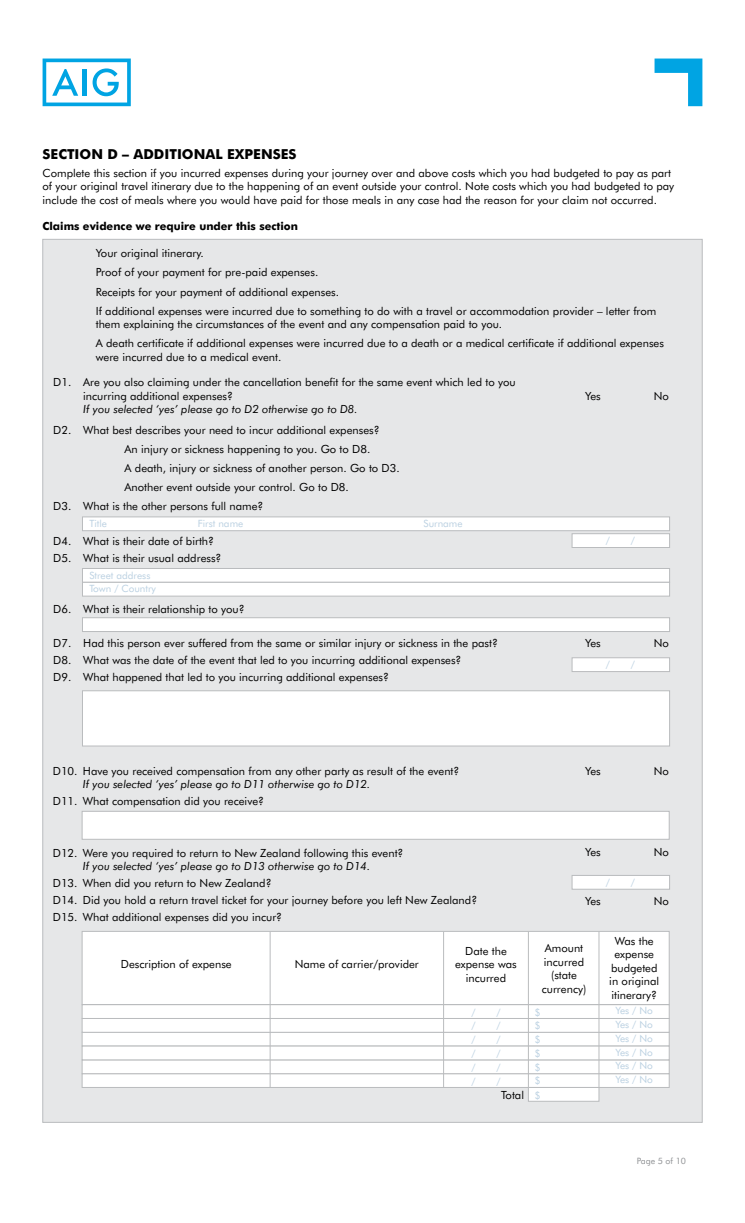
<style>
.page{position:relative;width:745px;height:1223px;background:#fff}
.page>*{position:absolute;margin:0;border:0;box-sizing:border-box;transform-origin:0 0}
.t1{font:700 13.75px "AIG Futura";color:#000}
.t2{font:11.25px/13.5px "AIG Futura";color:#000}
.t3{font:italic 11.25px "AIG Futura";color:#000}
.t4{font:700 11.25px "AIG Futura";color:#000}
.t5{font:10px/13.9px "AIG Futura";color:#bad0e1;text-align:justify}
.t6{font:8.75px "AIG Futura";color:#8f9194}
</style>
<div class="page">
<div style="left:43px;top:239px;width:659px;height:883px;background:#e6e7e8;border:1px solid #babcbe"></div>
<svg style="left:654px;top:59px;width:48px;height:47px"></svg>
<svg style="left:43px;top:59px;width:88px;height:47px"></svg>
<div style="left:82px;top:516px;width:587px;height:15px;background:#fff;border:1px solid #babcbe"></div>
<div style="left:82px;top:568px;width:587px;height:14px;background:#fff;border:1px solid #babcbe"></div>
<div style="left:82px;top:617px;width:587px;height:14px;background:#fff;border:1px solid #babcbe"></div>
<div style="left:82px;top:582px;width:587px;height:14px;background:#fff;border:1px solid #babcbe"></div>
<div style="left:82px;top:811px;width:587px;height:28px;background:#fff;border:1px solid #babcbe"></div>
<div style="left:82px;top:1073px;width:587px;height:14px;background:#fff;border:1px solid #babcbe"></div>
<div style="left:528px;top:1087px;width:70px;height:14px;background:#fff;border:1px solid #babcbe"></div>
<div style="left:82px;top:1032px;width:587px;height:14px;background:#fff;border:1px solid #babcbe"></div>
<div style="left:82px;top:1059px;width:587px;height:14px;background:#fff;border:1px solid #babcbe"></div>
<div style="left:82px;top:1018px;width:587px;height:14px;background:#fff;border:1px solid #babcbe"></div>
<div style="left:82px;top:1045px;width:587px;height:15px;background:#fff;border:1px solid #babcbe"></div>
<div style="left:82px;top:1004px;width:587px;height:14px;background:#fff;border:1px solid #babcbe"></div>
<div style="left:82px;top:931px;width:587px;height:73px;background:#fff;border:1px solid #babcbe"></div>
<hr style="left:598px;top:931px;width:1px;height:157px;background:#babcbe">
<hr style="left:528px;top:931px;width:1px;height:157px;background:#babcbe">
<hr style="left:270px;top:931px;width:1px;height:156px;background:#babcbe">
<hr style="left:443px;top:931px;width:1px;height:156px;background:#babcbe">
<div style="left:571px;top:875px;width:98px;height:14px;background:#fff;border:1px solid #babcbe"></div>
<div style="left:571px;top:657px;width:98px;height:14px;background:#fff;border:1px solid #babcbe"></div>
<div style="left:571px;top:533px;width:98px;height:14px;background:#fff;border:1px solid #babcbe"></div>
<div style="left:82px;top:690px;width:587px;height:56px;background:#fff;border:1px solid #babcbe"></div>
<p class="t1" style="left:43px;top:145px;width:255px">SECTION D – ADDITIONAL EXPENSES</p>
<p class="t2" style="left:43px;top:166px;width:632px">Complete this section if you incurred expenses during your journey over and above costs which you had budgeted to pay as part of your original travel itinerary due to the happening of an event outside your control. Note costs which you had budgeted to pay include the cost of meals where you would have paid for those meals in any case had the reason for your claim not occurred.</p>
<p class="t4" style="left:43px;top:219px;width:257px">Claims evidence we require under this section</p>
<p class="t2" style="left:96px;top:243px;width:562px;line-height:19.1px">Your original itinerary.<br>Proof of your payment for pre-paid expenses.<br>Receipts for your payment of additional expenses.<br>If additional expenses were incurred due to something to do with a travel or accommodation provider – letter from</p>
<p class="t2" style="left:96px;top:314px;width:569px;line-height:19.1px">them explaining the circumstances of the event and any compensation paid to you.<br>A death certificate if additional expenses were incurred due to a death or a medical certificate if additional expenses</p>
<p class="t2" style="left:96px;top:350px;width:187px">were incurred due to a medical event.</p>
<p class="t2" style="left:83px;top:375px;width:433px;text-indent:-30px">D1. Are you also claiming under the cancellation benefit for the same event which led to you incurring additional expenses?</p>
<p class="t3" style="left:83px;top:402px;width:276px">If you selected ‘yes’ please go to D2 otherwise go to D8.</p>
<p class="t2" style="left:53px;top:423px;width:327px">D2. What best describes your need to incur additional expenses?</p>
<p class="t2" style="left:124px;top:442px;width:247px">An injury or sickness happening to you. Go to D8.</p>
<p class="t2" style="left:124px;top:461px;width:276px">A death, injury or sickness of another person. Go to D3.</p>
<p class="t2" style="left:124px;top:480px;width:226px">Another event outside your control. Go to D8.</p>
<p class="t2" style="left:53px;top:499px;width:212px">D3. What is the other persons full name?</p>
<p class="t2" style="left:53px;top:532px;width:170px;line-height:17px">D4. What is their date of birth?<br>D5. What is their usual address?</p>
<p class="t5" style="left:89px;top:516px;width:19px">Title</p>
<p class="t5" style="left:198px;top:516px;width:47px">First name</p>
<p class="t5" style="left:423px;top:516px;width:41px">Surname</p>
<p class="t5" style="left:89px;top:568px;width:68px">Street address<br>Town / Country</p>
<p class="t2" style="left:53px;top:602px;width:193px">D6. What is their relationship to you?</p>
<p class="t2" style="left:53px;top:634px;width:446px;line-height:17px">D7. Had this person ever suffered from the same or similar injury or sickness in the past?<br>D8. What was the date of the event that led to you incurring additional expenses?<br>D9. What happened that led to you incurring additional expenses?</p>
<p class="t2" style="left:53px;top:764px;width:408px">D10. Have you received compensation from any other party as result of the event?</p>
<p class="t3" style="left:83px;top:777px;width:289px">If you selected ‘yes’ please go to D11 otherwise go to D12.</p>
<p class="t2" style="left:53px;top:794px;width:212px">D11. What compensation did you receive?</p>
<p class="t2" style="left:584px;top:389px;width:17px">Yes</p>
<p class="t2" style="left:653px;top:389px;width:17px">No</p>
<p class="t5" style="left:605px;top:533px;width:6px">/</p>
<p class="t5" style="left:630px;top:533px;width:6px">/</p>
<p class="t2" style="left:584px;top:636px;width:17px">Yes</p>
<p class="t2" style="left:653px;top:636px;width:17px">No</p>
<p class="t5" style="left:605px;top:657px;width:6px">/</p>
<p class="t5" style="left:630px;top:657px;width:6px">/</p>
<p class="t2" style="left:584px;top:764px;width:17px">Yes</p>
<p class="t2" style="left:653px;top:764px;width:17px">No</p>
<p class="t2" style="left:584px;top:845px;width:17px">Yes</p>
<p class="t2" style="left:653px;top:845px;width:17px">No</p>
<p class="t2" style="left:53px;top:845px;width:352px">D12. Were you required to return to New Zealand following this event?</p>
<p class="t3" style="left:83px;top:859px;width:289px">If you selected ‘yes’ please go to D13 otherwise go to D14.</p>
<p class="t2" style="left:53px;top:874px;width:425px;line-height:17px">D13. When did you return to New Zealand?<br>D14. Did you hold a return travel ticket for your journey before you left New Zealand?<br>D15. What additional expenses did you incur?</p>
<p class="t2" style="left:121px;top:956px;width:112px">Description of expense</p>
<p class="t2" style="left:294px;top:956px;width:125px">Name of carrier/provider</p>
<p class="t5" style="left:605px;top:875px;width:6px">/</p>
<p class="t5" style="left:630px;top:875px;width:6px">/</p>
<p class="t2" style="left:584px;top:894px;width:17px">Yes</p>
<p class="t2" style="left:653px;top:894px;width:17px">No</p>
<p class="t2" style="left:609px;top:934px;width:51px;text-align:center">Was the expense budgeted in original itinerary?</p>
<p class="t2" style="left:455px;top:944px;width:63px;text-align:center">Date the expense was incurred</p>
<p class="t2" style="left:541px;top:941px;width:46px;text-align:center">Amount incurred (state currency)</p>
<p class="t5" style="left:471px;top:1005px;width:6px">/</p>
<p class="t5" style="left:496px;top:1005px;width:6px">/</p>
<p class="t5" style="left:471px;top:1018px;width:6px">/</p>
<p class="t5" style="left:496px;top:1018px;width:6px">/</p>
<p class="t5" style="left:471px;top:1032px;width:6px">/</p>
<p class="t5" style="left:496px;top:1032px;width:6px">/</p>
<p class="t5" style="left:471px;top:1046px;width:6px">/</p>
<p class="t5" style="left:496px;top:1046px;width:6px">/</p>
<p class="t5" style="left:471px;top:1060px;width:6px">/</p>
<p class="t5" style="left:496px;top:1060px;width:6px">/</p>
<p class="t5" style="left:471px;top:1074px;width:6px">/</p>
<p class="t5" style="left:496px;top:1074px;width:6px">/</p>
<p class="t2" style="left:501px;top:1088px;width:24px">Total</p>
<p class="t5" style="left:534px;top:1005px;width:7px">$ $ $ $ $ $ $</p>
<p class="t5" style="left:615px;top:1003px;width:39px">Yes / No Yes / No Yes / No Yes / No Yes / No Yes / No</p>
<p class="t6" style="left:636px;top:1155px;width:51px">Page 5 of 10</p>
</div>
